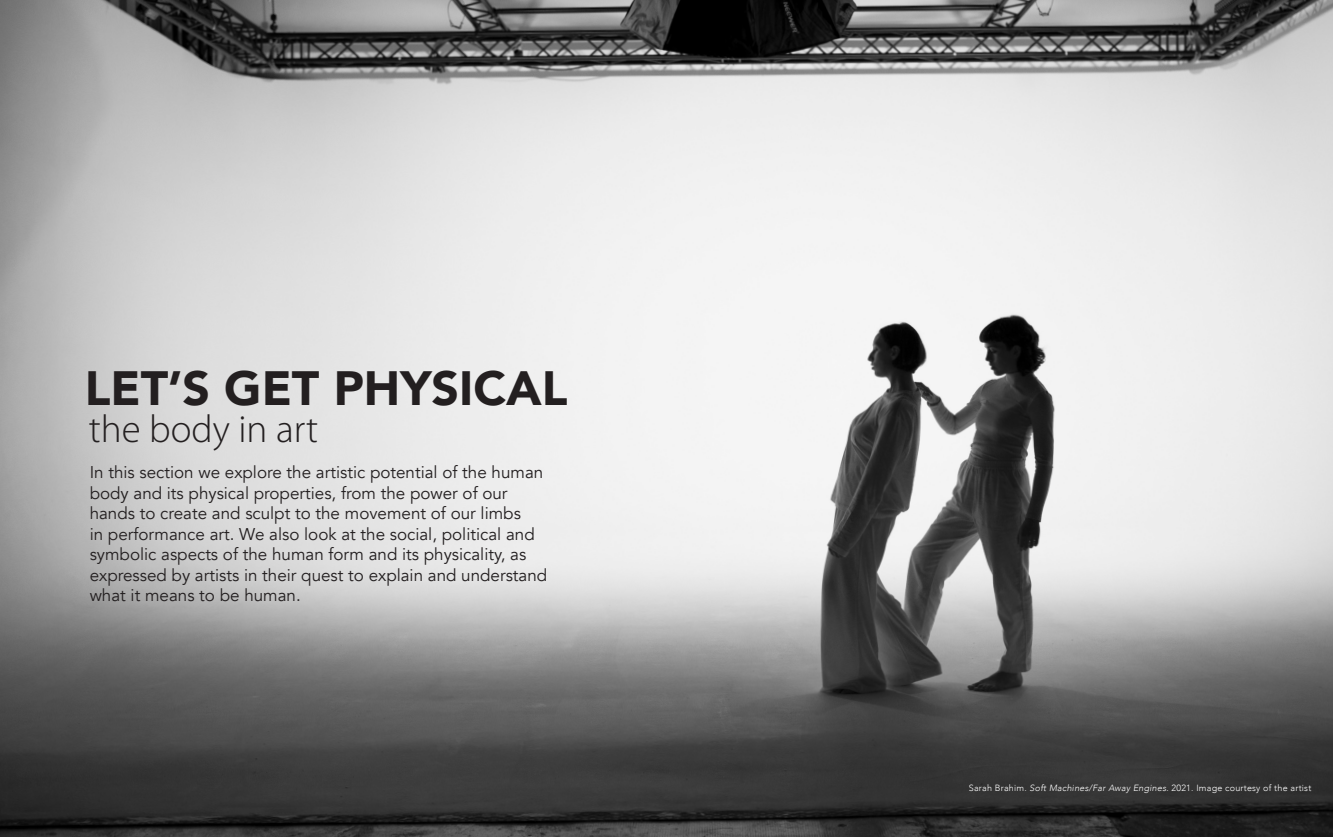
<style>
.page{position:relative;width:1333px;height:837px;background:#fff}
.page>*{position:absolute;margin:0;border:0;box-sizing:border-box;transform-origin:0 0}
.t1{font:900 48px "Avenir";color:#231f20}
.t2{font:300 39px "Myriad Pro";color:#231f20}
.t3{font:17px/20.4px "Avenir";color:#231f20}
.t4{font:300 9px "Avenir";letter-spacing:.025em;color:#fff}
.s1{font-style:italic}
</style>
<div class="page">
<img style="left:0;top:0;width:1332px;height:836px">
<h1 class="t1" style="left:85px;top:356px;width:484px">LET’S GET PHYSICAL</h1>
<h2 class="t2" style="left:89px;top:407px;width:231px">the body in art</h2>
<p class="t3" style="left:90px;top:462px;width:459px">In this section we explore the artistic potential of the human body and its physical properties, from the power of our hands to create and sculpt to the movement of our limbs<br>in performance art. We also look at the social, political and symbolic aspects of the human form and its physicality, as expressed by artists in their quest to explain and understand what it means to be human.</p>
<p class="t4" style="left:968px;top:781px;width:344px">Sarah Brahim. <span class="s1">Soft Machines/Far Away Engines</span>. 2021. Image courtesy of the artist</p>
</div>
